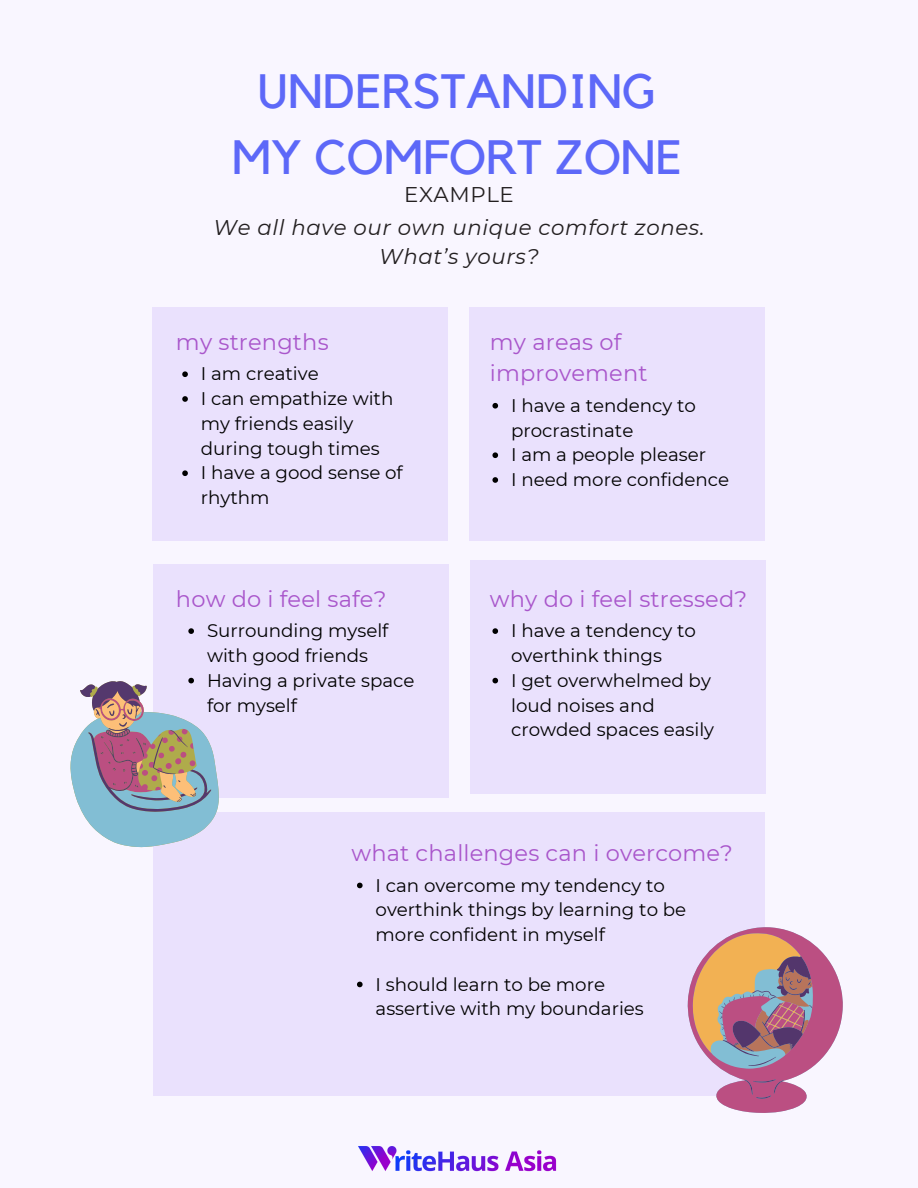
<style>
.page{position:relative;width:918px;height:1188px;background:#f9f6ff}
.page>*{position:absolute;margin:0;border:0;box-sizing:border-box;transform-origin:0 0}
.t1{font:48px "Kollektif";color:#5d68f8}
.t2{font:22.5px/31.5px "Montserrat";letter-spacing:.01em;color:#a956cb}
.t3{font:italic 21.3px "Montserrat";letter-spacing:.03em;color:#231f20}
.t4{font:21.3px "Montserrat";letter-spacing:.03em;color:#231f20}
.t5{font:18.3px/24.8px "Montserrat";color:#000}
</style>
<div class="page">
<img style="left:358px;top:1146px;width:199px;height:26px">
<div style="left:153px;top:307px;width:295px;height:233px;background:#eae1fd"></div>
<div style="left:469px;top:307px;width:295px;height:233px;background:#eae1fd"></div>
<div style="left:154px;top:564px;width:295px;height:233px;background:#eae1fd"></div>
<div style="left:470px;top:561px;width:295px;height:233px;background:#eae1fd"></div>
<div style="left:153px;top:813px;width:611px;height:283px;background:#eae1fd"></div>
<svg style="left:688px;top:927px;width:155px;height:186px"></svg>
<svg style="left:182px;top:371px;width:6px;height:6px"></svg>
<svg style="left:182px;top:396px;width:6px;height:6px"></svg>
<svg style="left:182px;top:470px;width:6px;height:6px"></svg>
<svg style="left:492px;top:403px;width:6px;height:6px"></svg>
<svg style="left:492px;top:452px;width:6px;height:6px"></svg>
<svg style="left:492px;top:477px;width:6px;height:6px"></svg>
<svg style="left:188px;top:628px;width:6px;height:6px"></svg>
<svg style="left:70px;top:678px;width:149px;height:169px"></svg>
<svg style="left:492px;top:628px;width:6px;height:6px"></svg>
<svg style="left:492px;top:678px;width:6px;height:5px"></svg>
<svg style="left:357px;top:883px;width:6px;height:5px"></svg>
<svg style="left:357px;top:982px;width:6px;height:5px"></svg>
<p class="t1" style="left:258px;top:69px;width:400px">UNDERSTANDING</p>
<p class="t1" style="left:232px;top:135px;width:452px">MY COMFORT ZONE</p>
<p class="t4" style="left:404px;top:181px;width:111px">EXAMPLE</p>
<p class="t3" style="left:213px;top:214px;width:493px">We all have our own unique comfort zones.</p>
<p class="t3" style="left:379px;top:243px;width:161px">What’s yours?</p>
<p class="t2" style="left:176px;top:326px;width:154px">my strengths</p>
<p class="t2" style="left:490px;top:326px;width:159px">my areas of improvement</p>
<p class="t5" style="left:201px;top:361px;width:119px">I am creative</p>
<p class="t5" style="left:201px;top:386px;width:194px">I can empathize with my friends easily during tough times</p>
<p class="t5" style="left:201px;top:460px;width:203px">I have a good sense of rhythm</p>
<p class="t5" style="left:511px;top:393px;width:186px">I have a tendency to procrastinate</p>
<p class="t5" style="left:511px;top:442px;width:196px">I am a people pleaser</p>
<p class="t5" style="left:511px;top:467px;width:219px">I need more confidence</p>
<p class="t2" style="left:176px;top:583px;width:212px">how do i feel safe?</p>
<p class="t2" style="left:490px;top:583px;width:259px">why do i feel stressed?</p>
<p class="t5" style="left:207px;top:618px;width:183px">Surrounding myself with good friends</p>
<p class="t5" style="left:207px;top:668px;width:209px">Having a private space for myself</p>
<p class="t5" style="left:511px;top:618px;width:186px">I have a tendency to overthink things</p>
<p class="t5" style="left:511px;top:668px;width:205px">I get overwhelmed by loud noises and crowded spaces easily</p>
<p class="t2" style="left:351px;top:837px;width:383px">what challenges can i overcome?</p>
<p class="t5" style="left:376px;top:873px;width:312px">I can overcome my tendency to overthink things by learning to be more confident in myself</p>
<p class="t5" style="left:376px;top:972px;width:270px">I should learn to be more assertive with my boundaries</p>
</div>
